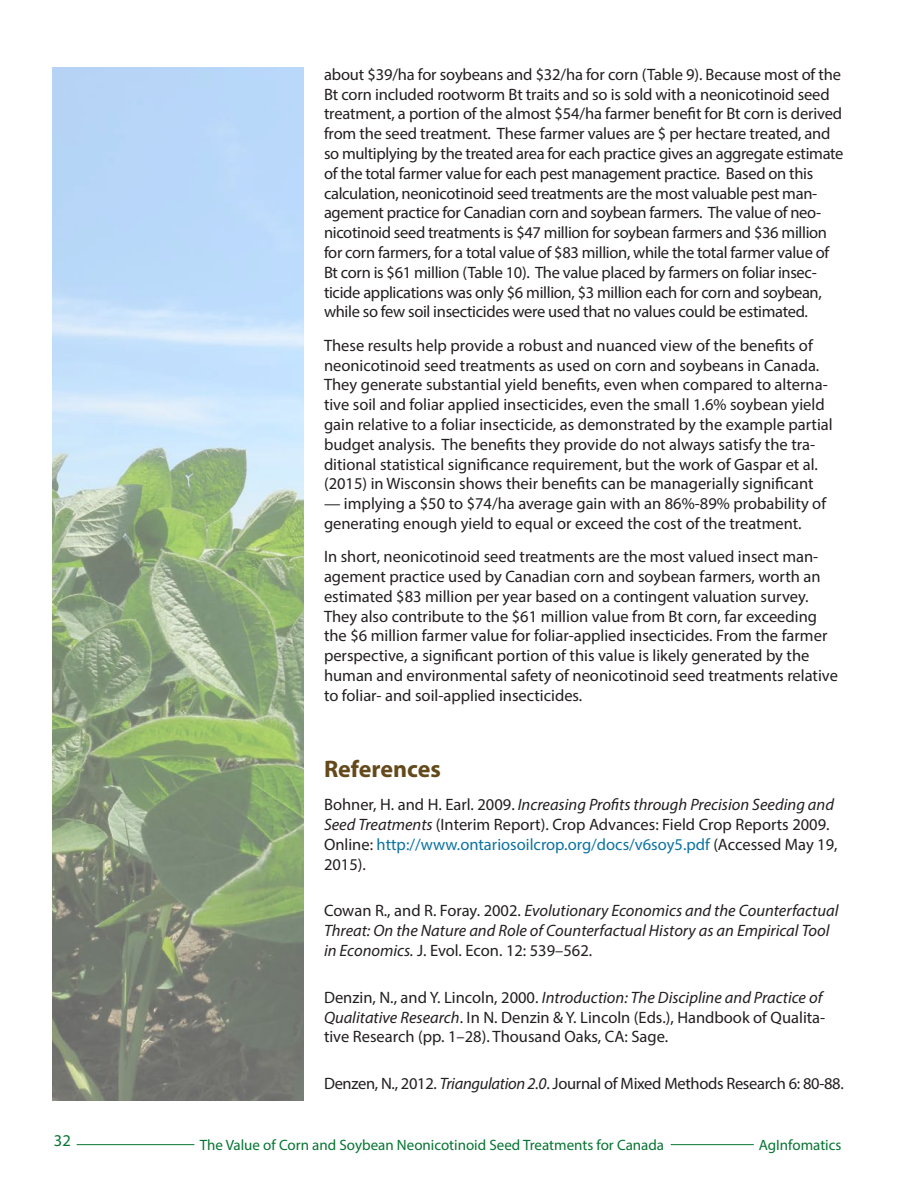
<style>
.page{position:relative;width:918px;height:1188px;background:#fff}
.page>*{position:absolute;margin:0;border:0;box-sizing:border-box;transform-origin:0 0}
.H2_Headings{font:700 24px "Myriad Pro";color:#64491b}
.P_BodyText_1{font:16.5px/19.8px "Myriad Pro";color:#231f20}
.P_BodyText_1-2{font:16.5px/19.8px "Myriad Pro";letter-spacing:-.02em;color:#231f20}
.P_BodyText_1-3{font:italic 16.5px/19.8px "Myriad Pro";color:#231f20}
.t1{font:16.5px "Myriad Pro";color:#057431}
.t2{font:15px "Myriad Pro";color:#057431}
.s1{font-style:italic}
.s2{color:#0b73a2}
.s3{font-style:normal}
</style>
<div class="page">
<img style="left:52px;top:68px;width:252px;height:1033px">
<hr style="left:77px;top:1144px;width:117px;height:1px;background:#057431">
<hr style="left:671px;top:1144px;width:83px;height:1px;background:#057431">
<p class="P_BodyText_1-2" style="left:324px;top:64px;width:521px">about $39/ha for soybeans and $32/ha for corn (Table 9). Because most of the Bt corn included rootworm Bt traits and so is sold with a neonicotinoid seed treatment, a portion of the almost $54/ha farmer benefit for Bt corn is derived from the seed treatment. These farmer values are $ per hectare treated, and so multiplying by the treated area for each practice gives an aggregate estimate of the total farmer value for each pest management practice. Based on this calculation, neonicotinoid seed treatments are the most valuable pest man&shy;agement practice for Canadian corn and soybean farmers. The value of neo&shy;nicotinoid seed treatments is $47 million for soybean farmers and $36 million for corn farmers, for a total value of $83 million, while the total farmer value of Bt corn is $61 million (Table 10). The value placed by farmers on foliar insec&shy;ticide applications was only $6 million, $3 million each for corn and soybean, while so few soil insecticides were used that no values could be estimated.</p>
<p class="P_BodyText_1" style="left:324px;top:335px;width:510px">These results help provide a robust and nuanced view of the benefits of neonicotinoid seed treatments as used on corn and soybeans in Canada.<br>They generate substantial yield benefits, even when compared to alterna&shy;tive soil and foliar applied insecticides, even the small 1.6% soybean yield gain relative to a foliar insecticide, as demonstrated by the example partial budget analysis. The benefits they provide do not always satisfy the tra&shy;ditional statistical significance requirement, but the work of Gaspar et al. (2015) in Wisconsin shows their benefits can be managerially significant</p>
<p class="P_BodyText_1" style="left:324px;top:493px;width:504px">— implying a $50 to $74/ha average gain with an 86%-89% probability of generating enough yield to equal or exceed the cost of the treatment.</p>
<p class="P_BodyText_1" style="left:324px;top:547px;width:516px">In short, neonicotinoid seed treatments are the most valued insect man&shy;agement practice used by Canadian corn and soybean farmers, worth an estimated $83 million per year based on a contingent valuation survey.<br>They also contribute to the $61 million value from Bt corn, far exceeding the $6 million farmer value for foliar-applied insecticides. From the farmer perspective, a significant portion of this value is likely generated by the human and environmental safety of neonicotinoid seed treatments relative to foliar- and soil-applied insecticides.</p>
<h2 class="H2_Headings" style="left:324px;top:753px;width:118px">References</h2>
<p class="P_BodyText_1" style="left:324px;top:795px;width:515px">Bohner, H. and H. Earl. 2009. <span class="s1">Increasing Profits through Precision Seeding and Seed Treatments</span> (Interim Report). Crop Advances: Field Crop Reports 2009.<br>Online: <span class="s2">http://www.ontariosoilcrop.org/docs/v6soy5.pdf</span> (Accessed May 19, 2015).</p>
<p class="P_BodyText_1-3" style="left:324px;top:901px;width:516px"><span class="s3">Cowan R., and R. Foray. 2002.</span> Evolutionary Economics and the Counterfactual<br>Threat: On the Nature and Role of Counterfactual History as an Empirical Tool in Economics. <span class="s3">J. Evol. Econ. 12: 539–562.</span></p>
<p class="P_BodyText_1" style="left:324px;top:987px;width:503px">Denzin, N., and Y. Lincoln, 2000. <span class="s1">Introduction: The Discipline and Practice of<br>Qualitative Research</span>. In N. Denzin &amp; Y. Lincoln (Eds.), Handbook of Qualita&shy;tive Research (pp. 1–28). Thousand Oaks, CA: Sage.</p>
<p class="P_BodyText_1-2" style="left:324px;top:1074px;width:521px">Denzen, N., 2012. <span class="s1">Triangulation 2.0</span>. Journal of Mixed Methods Research 6: 80-88.</p>
<p class="t1" style="left:54px;top:1131px;width:18px">32</p>
<p class="t2" style="left:200px;top:1135px;width:466px">The Value of Corn and Soybean Neonicotinoid Seed Treatments for Canada</p>
<p class="t2" style="left:759px;top:1135px;width:84px">AgInfomatics</p>
</div>
